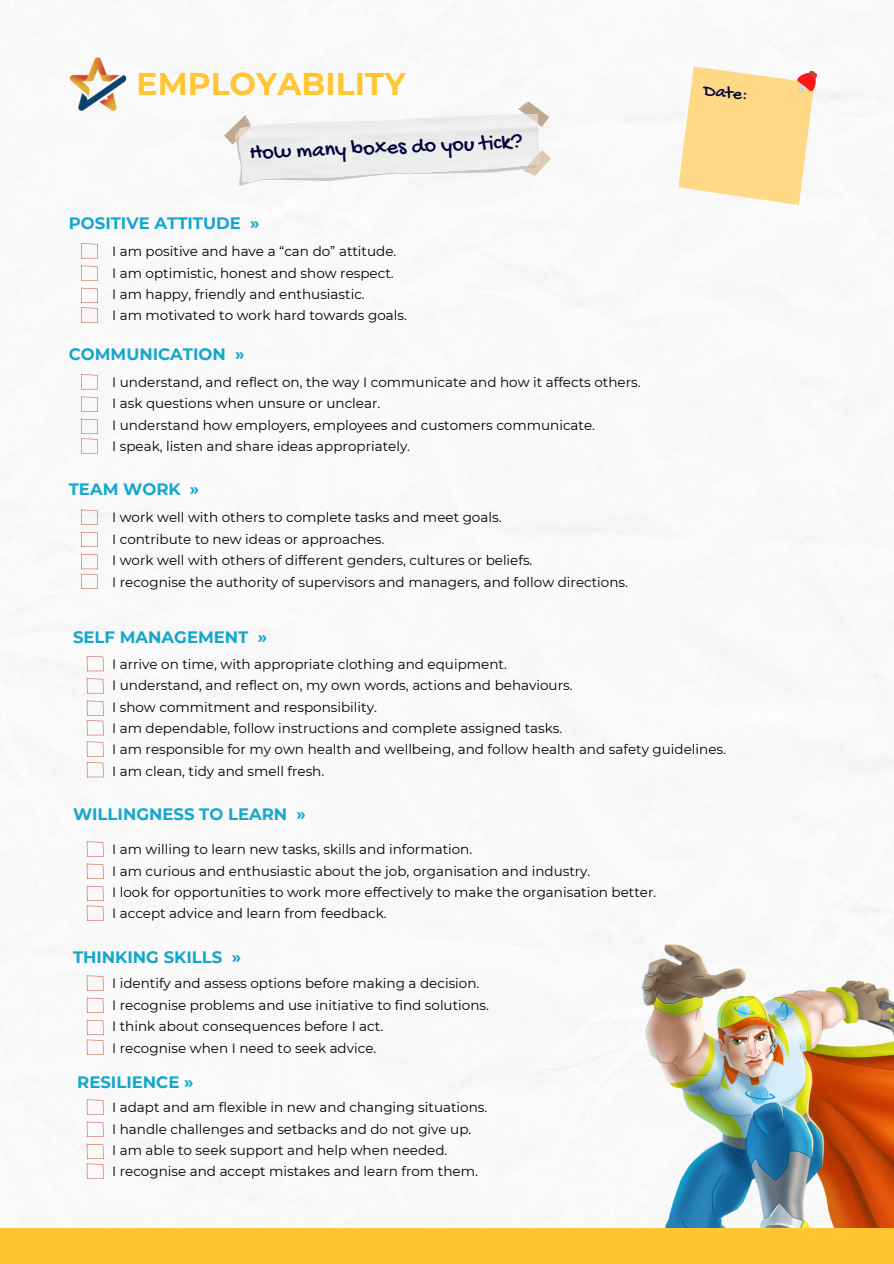
<style>
.page{position:relative;width:894px;height:1264px;background:#fff}
.page>*{position:absolute;margin:0;border:0;box-sizing:border-box;transform-origin:0 0}
.t1{font:700 31.35px "Montserrat";color:#ffc533}
.t2{font:22.35px "Gochi Hand";color:#00033d}
.t3{font:18px "Gochi Hand";color:#00033d}
.t4{font:700 16.5px "Montserrat";color:#14a7cc}
.t5{font:13.5px "Montserrat";color:#000}
</style>
<div class="page">
<img style="left:0;top:0;width:893px;height:1227px">
<svg style="left:223px;top:101px;width:329px;height:85px"></svg>
<img style="left:69px;top:53px;width:62px;height:64px">
<img style="left:622px;top:927px;width:271px;height:301px">
<div style="left:0;top:1228px;width:893px;height:35px;background:#ffc533"></div>
<svg style="left:87px;top:655px;width:17px;height:16px"></svg>
<svg style="left:87px;top:678px;width:17px;height:15px"></svg>
<svg style="left:87px;top:700px;width:17px;height:35px"></svg>
<svg style="left:87px;top:741px;width:17px;height:36px"></svg>
<svg style="left:81px;top:509px;width:17px;height:16px"></svg>
<svg style="left:81px;top:531px;width:17px;height:16px"></svg>
<svg style="left:81px;top:553px;width:17px;height:36px"></svg>
<svg style="left:81px;top:374px;width:17px;height:16px"></svg>
<svg style="left:81px;top:396px;width:17px;height:16px"></svg>
<svg style="left:81px;top:418px;width:17px;height:36px"></svg>
<svg style="left:81px;top:243px;width:17px;height:16px"></svg>
<svg style="left:81px;top:265px;width:17px;height:16px"></svg>
<svg style="left:81px;top:287px;width:17px;height:36px"></svg>
<svg style="left:87px;top:841px;width:17px;height:15px"></svg>
<svg style="left:87px;top:863px;width:17px;height:16px"></svg>
<svg style="left:87px;top:885px;width:17px;height:35px"></svg>
<svg style="left:87px;top:975px;width:17px;height:15px"></svg>
<svg style="left:87px;top:997px;width:17px;height:16px"></svg>
<svg style="left:87px;top:1019px;width:17px;height:35px"></svg>
<svg style="left:87px;top:1099px;width:17px;height:15px"></svg>
<svg style="left:87px;top:1121px;width:17px;height:16px"></svg>
<svg style="left:87px;top:1143px;width:17px;height:35px"></svg>
<svg style="left:677px;top:66px;width:140px;height:139px"></svg>
<p class="t1" style="left:137px;top:65px;width:270px">EMPLOYABILITY</p>
<p class="t2" style="left:249px;top:140px;width:274px;rotate:-2deg">How many boxes do you tick?</p>
<p class="t4" style="left:69px;top:213px;width:192px">POSITIVE ATTITUDE »</p>
<p class="t5" style="left:112px;top:243px;width:286px">I am positive and have a “can do” attitude.</p>
<p class="t5" style="left:112px;top:264px;width:283px">I am optimistic, honest and show respect.</p>
<p class="t5" style="left:112px;top:286px;width:254px">I am happy, friendly and enthusiastic.</p>
<p class="t5" style="left:112px;top:307px;width:296px">I am motivated to work hard towards goals.</p>
<p class="t4" style="left:69px;top:344px;width:177px">COMMUNICATION »</p>
<p class="t5" style="left:112px;top:374px;width:530px">I understand, and reflect on, the way I communicate and how it affects others.</p>
<p class="t5" style="left:112px;top:395px;width:270px">I ask questions when unsure or unclear.</p>
<p class="t5" style="left:112px;top:417px;width:484px">I understand how employers, employees and customers communicate.</p>
<p class="t5" style="left:112px;top:438px;width:299px">I speak, listen and share ideas appropriately.</p>
<p class="t4" style="left:69px;top:479px;width:132px">TEAM WORK »</p>
<p class="t5" style="left:112px;top:509px;width:391px">I work well with others to complete tasks and meet goals.</p>
<p class="t5" style="left:112px;top:530px;width:274px">I contribute to new ideas or approaches.</p>
<p class="t5" style="left:112px;top:552px;width:422px">I work well with others of different genders, cultures or beliefs.</p>
<p class="t5" style="left:112px;top:573px;width:517px">I recognise the authority of supervisors and managers, and follow directions.</p>
<p class="t3" style="left:704px;top:82px;width:46px;rotate:5deg">Date:</p>
<p class="t4" style="left:73px;top:627px;width:196px">SELF MANAGEMENT »</p>
<p class="t5" style="left:112px;top:655px;width:396px">I arrive on time, with appropriate clothing and equipment.</p>
<p class="t5" style="left:112px;top:677px;width:462px">I understand, and reflect on, my own words, actions and behaviours.</p>
<p class="t5" style="left:112px;top:698px;width:266px">I show commitment and responsibility.</p>
<p class="t5" style="left:112px;top:720px;width:451px">I am dependable, follow instructions and complete assigned tasks.</p>
<p class="t5" style="left:112px;top:741px;width:615px">I am responsible for my own health and wellbeing, and follow health and safety guidelines.</p>
<p class="t5" style="left:112px;top:762px;width:214px">I am clean, tidy and smell fresh.</p>
<p class="t4" style="left:73px;top:804px;width:234px">WILLINGNESS TO LEARN »</p>
<p class="t5" style="left:112px;top:841px;width:361px">I am willing to learn new tasks, skills and information.</p>
<p class="t5" style="left:112px;top:862px;width:479px">I am curious and enthusiastic about the job, organisation and industry.</p>
<p class="t5" style="left:112px;top:884px;width:545px">I look for opportunities to work more effectively to make the organisation better.</p>
<p class="t5" style="left:112px;top:905px;width:276px">I accept advice and learn from feedback.</p>
<p class="t4" style="left:73px;top:946px;width:169px">THINKING SKILLS »</p>
<p class="t5" style="left:112px;top:975px;width:369px">I identify and assess options before making a decision.</p>
<p class="t5" style="left:112px;top:996px;width:378px">I recognise problems and use initiative to find solutions.</p>
<p class="t5" style="left:112px;top:1018px;width:272px">I think about consequences before I act.</p>
<p class="t5" style="left:112px;top:1039px;width:266px">I recognise when I need to seek advice.</p>
<p class="t4" style="left:77px;top:1071px;width:118px">RESILIENCE »</p>
<p class="t5" style="left:112px;top:1099px;width:376px">I adapt and am flexible in new and changing situations.</p>
<p class="t5" style="left:112px;top:1120px;width:361px">I handle challenges and setbacks and do not give up.</p>
<p class="t5" style="left:112px;top:1141px;width:337px">I am able to seek support and help when needed.</p>
<p class="t5" style="left:112px;top:1163px;width:367px">I recognise and accept mistakes and learn from them.</p>
</div>
